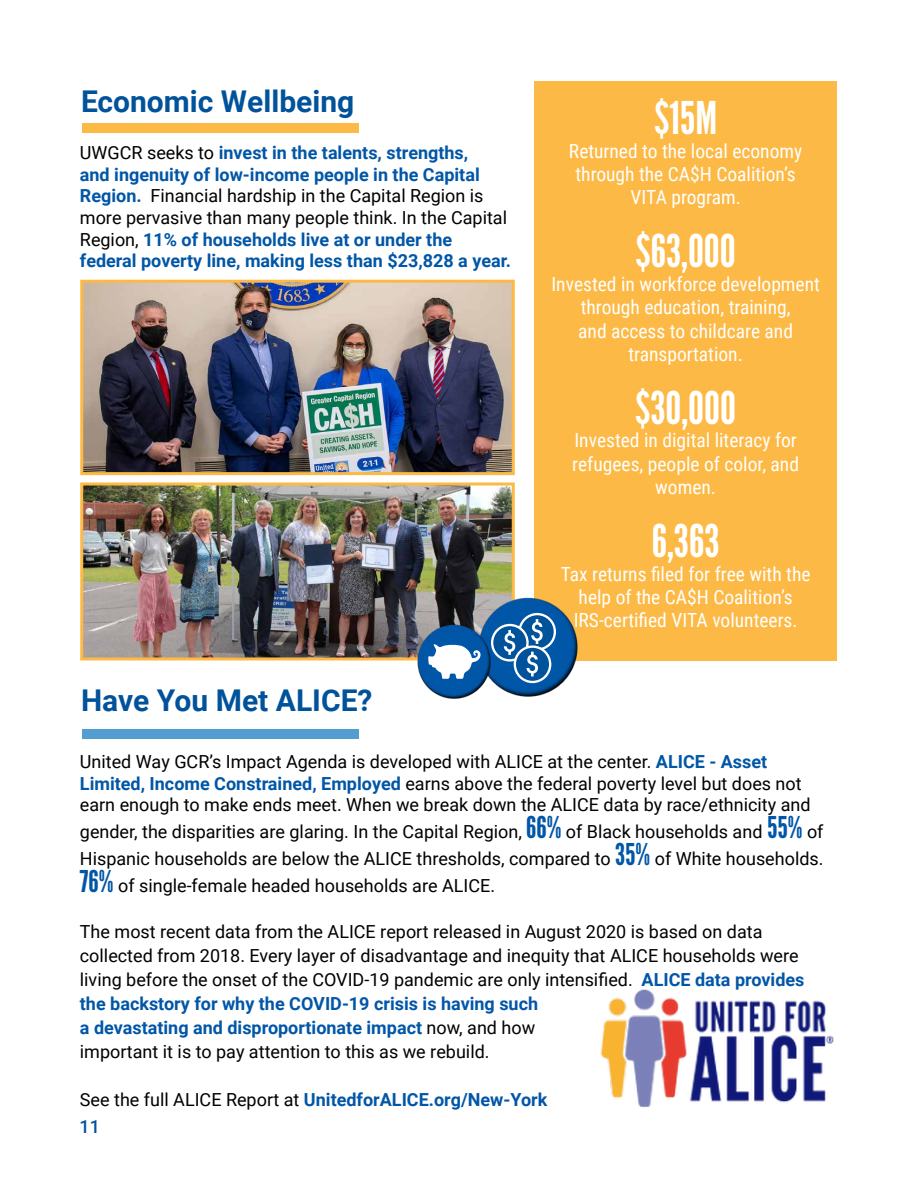
<style>
.page{position:relative;width:918px;height:1188px;background:#fff}
.page>*{position:absolute;margin:0;border:0;box-sizing:border-box;transform-origin:0 0}
.t1{font:45px "League Gothic";color:#fff}
.t2{font:700 30px "Roboto";color:#00529b}
.t3{font:19.5px/23.4px "Roboto Condensed";color:#fff;text-align:center}
.t4{font:18px/24px "Roboto";color:#000}
.t5{font:700 18px/21.6px "Roboto";color:#0056a7}
.t6{font:500 18px "Roboto";color:#00529b}
.s1{font-weight:400;color:#000}
.s2{font-weight:700;color:#0056a7}
.s3{font-family:"League Gothic";font-size:30px;color:#0056a7}
</style>
<div class="page">
<div style="left:534px;top:81px;width:303px;height:579px;background:#fdb945"></div>
<div style="left:82px;top:124px;width:277px;height:9px;background:#fdb945"></div>
<img style="left:84px;top:284px;width:427px;height:187px">
<div style="left:80px;top:280px;width:435px;height:195px;border:3px solid #fdb945"></div>
<img style="left:84px;top:487px;width:427px;height:169px">
<div style="left:80px;top:483px;width:435px;height:177px;border:3px solid #fdb945"></div>
<img style="left:479px;top:597px;width:99px;height:99px">
<svg style="left:520px;top:614px;width:35px;height:35px"></svg>
<div style="left:518px;top:613px;width:38px;height:38px;border:2px solid #fff;border-radius:50%"></div>
<svg style="left:531px;top:619px;width:12px;height:25px"></svg>
<svg style="left:492px;top:625px;width:35px;height:35px"></svg>
<div style="left:491px;top:624px;width:38px;height:38px;border:2px solid #fff;border-radius:50%"></div>
<svg style="left:504px;top:630px;width:11px;height:25px"></svg>
<svg style="left:515px;top:647px;width:35px;height:35px"></svg>
<div style="left:514px;top:645px;width:37px;height:38px;border:2px solid #fff;border-radius:50%"></div>
<svg style="left:527px;top:652px;width:11px;height:24px"></svg>
<img style="left:418px;top:625px;width:73px;height:73px">
<svg style="left:428px;top:644px;width:53px;height:35px"></svg>
<img style="left:600px;top:990px;width:234px;height:117px">
<div style="left:82px;top:730px;width:277px;height:9px;background:#539ed0"></div>
<h2 class="t2" style="left:81px;top:81px;width:275px">Economic Wellbeing</h2>
<p class="t5" style="left:80px;top:141px;width:433px"><span class="s1">UWGCR seeks to</span> invest in the talents, strengths,<br>and ingenuity of low-income people in the Capital Region. <span class="s1">Financial hardship in the Capital Region is more pervasive than many people think. In the Capital Region,</span> 11% of households live at or under the federal poverty line, making less than $23,828 a year.</p>
<h2 class="t2" style="left:81px;top:679px;width:293px">Have You Met ALICE?</h2>
<h1 class="t1" style="left:654px;top:91px;width:64px">$15M</h1>
<p class="t3" style="left:569px;top:138px;width:235px">Returned to the local economy through the CA$H Coalition’s<br>VITA program.</p>
<h1 class="t1" style="left:636px;top:225px;width:102px">$63,000</h1>
<p class="t3" style="left:551px;top:271px;width:270px">Invested in workforce development through education, training,<br>and access to childcare and transportation.</p>
<h1 class="t1" style="left:635px;top:381px;width:102px">$30,000</h1>
<p class="t3" style="left:572px;top:428px;width:228px">Invested in digital literacy for refugees, people of color, and women.</p>
<h1 class="t1" style="left:652px;top:514px;width:69px">6,363</h1>
<p class="t3" style="left:561px;top:561px;width:251px">Tax returns filed for free with the help of the CA$H Coalition’s<br>IRS-certified VITA volunteers.</p>
<p class="t4" style="left:80px;top:750px;width:732px;line-height:21.6px">United Way GCR’s Impact Agenda is developed with ALICE at the center. <span class="s2">ALICE - Asset<br>Limited, Income Constrained, Employed</span> earns above the federal poverty level but does not earn enough to make ends meet. When we break down the ALICE data by race/ethnicity and</p>
<p class="t4" style="left:80px;top:818px;width:745px;line-height:27px;text-align:justify">gender, the disparities are glaring. In the Capital Region, <span class="s3">66%</span> of Black households and <span class="s3">55%</span> of Hispanic households are below the ALICE thresholds, compared to <span class="s3">35%</span> of White households.<br><span class="s3">76%</span> of single-female headed households are ALICE.</p>
<p class="t4" style="left:80px;top:919px;width:726px">The most recent data from the ALICE report released in August 2020 is based on data collected from 2018. Every layer of disadvantage and inequity that ALICE households were living before the onset of the COVID-19 pandemic are only intensified. <span class="s2">ALICE data provides the backstory for why the COVID-19 crisis is having such<br>a devastating and disproportionate impact</span> now, and how<br>important it is to pay attention to this as we rebuild.</p>
<p class="t5" style="left:80px;top:1088px;width:469px"><span class="s1">See the full ALICE Report at</span> UnitedforALICE.org/New-York</p>
<p class="t6" style="left:80px;top:1114px;width:22px">11</p>
</div>
